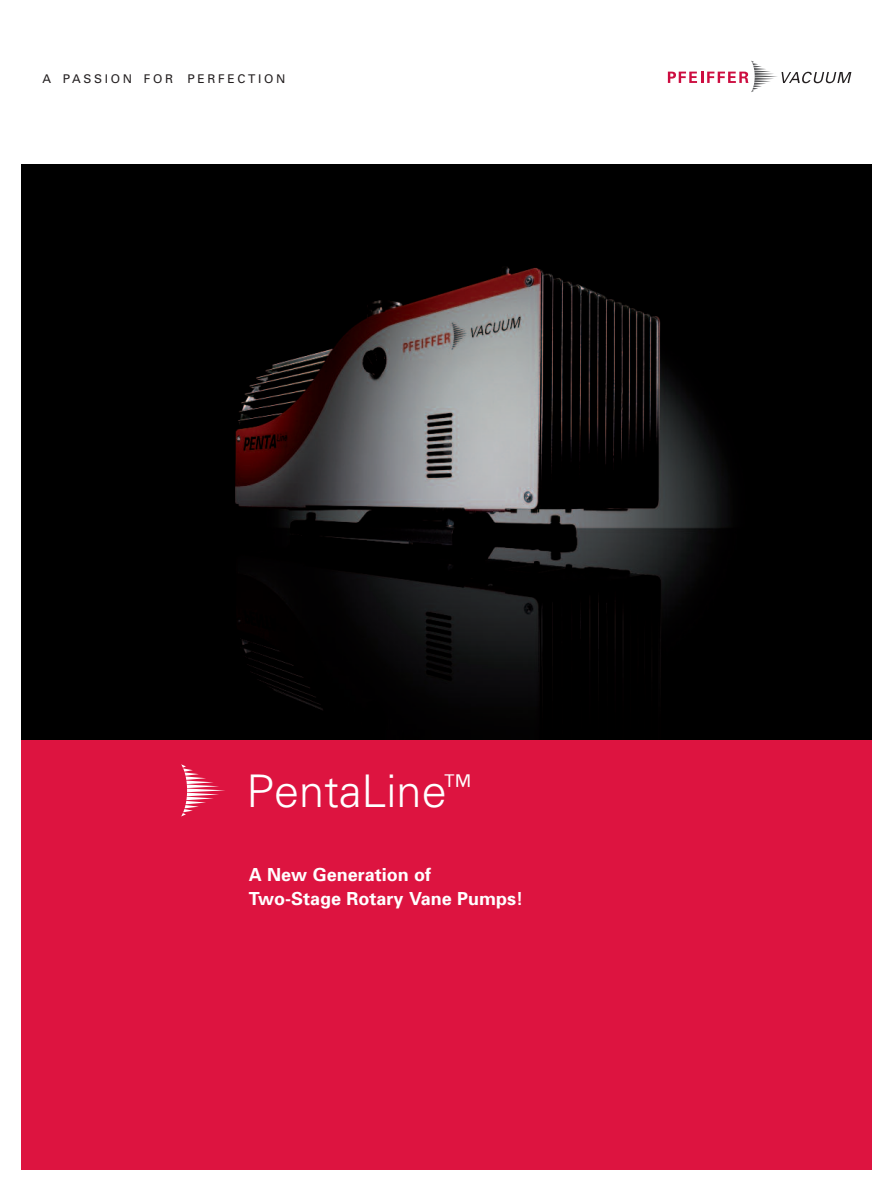
<style>
.page{position:relative;width:893px;height:1191px;background:#fff}
.page>*{position:absolute;margin:0;border:0;box-sizing:border-box;transform-origin:0 0}
.t1{font:300 45px "Univers";color:#fff}
.t2{font:700 18px/24px "Univers";color:#fff}
.t3{font:12px "Univers";letter-spacing:.22em;color:#231f20}
</style>
<div class="page">
<div style="left:21px;top:739px;width:851px;height:430px;background:#dd1440"></div>
<svg style="left:181px;top:764px;width:44px;height:52px"></svg>
<img style="left:21px;top:165px;width:851px;height:574px">
<svg style="left:668px;top:61px;width:183px;height:31px"></svg>
<p class="t3" style="left:43px;top:74px;width:244px">A PASSION FOR PERFECTION</p>
<h1 class="t1" style="left:247px;top:774px;width:227px">PentaLine<sup>™</sup></h1>
<p class="t2" style="left:249px;top:864px;width:276px">A New Generation of<br>Two-Stage Rotary Vane Pumps!</p>
</div>
